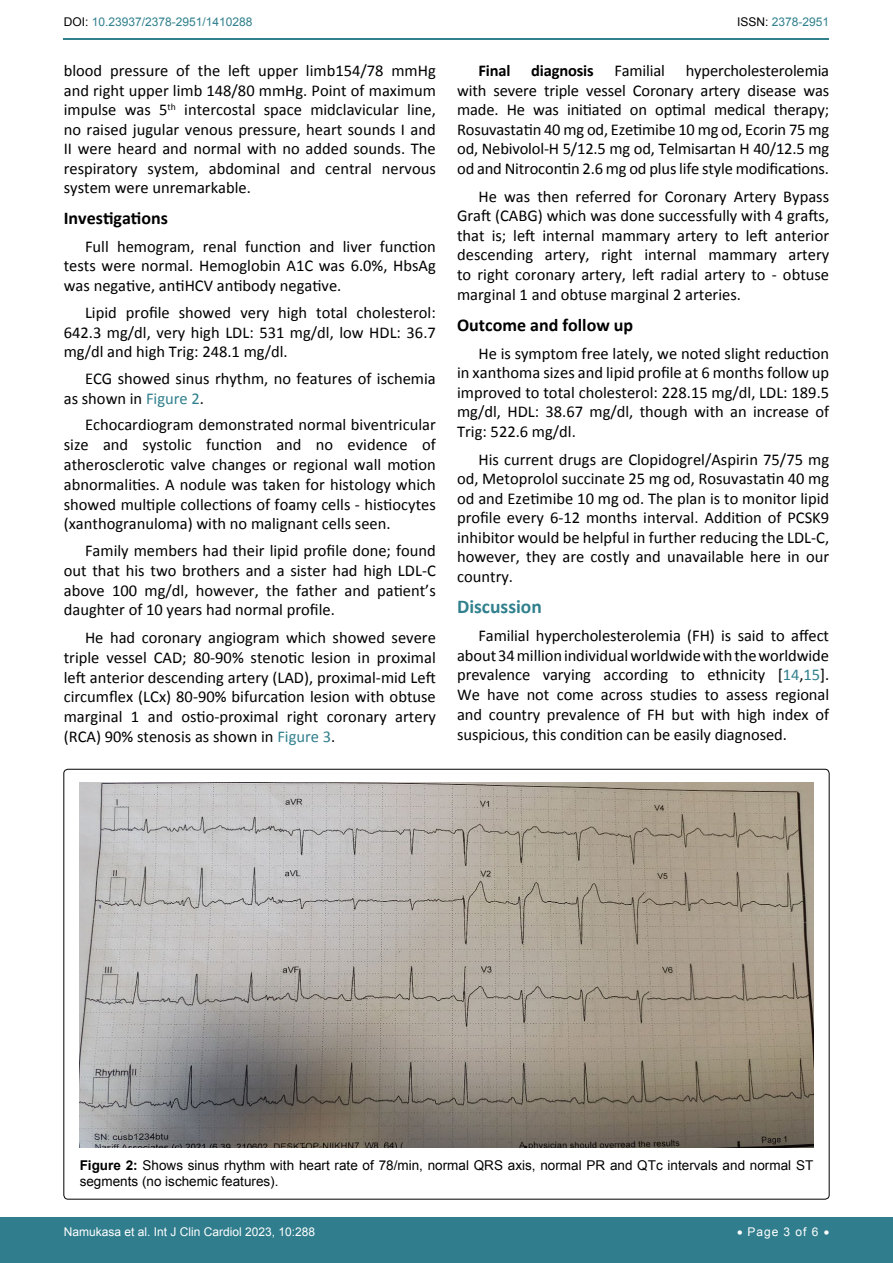
<style>
.page{position:relative;width:893px;height:1263px;background:#fff}
.page>*{position:absolute;margin:0;border:0;box-sizing:border-box;transform-origin:0 0}
.t1{font:700 19.5px "Calibri";color:#30808d}
.t2{font:700 18px "Calibri";color:#000}
.t3{font:16.5px/19.5px "Calibri";color:#000;text-align:justify}
.t4{font:700 16.5px "Calibri";letter-spacing:-.01em;color:#000}
.t5{font:13.5px/16.2px "Arial";color:#000}
.t6{font:12px "Arial";color:#fff}
.t7{font:12px "Arial";color:#30808d}
.s1{color:#000}
.s2{color:#30808d}
.s3{font-weight:700}
</style>
<div class="page">
<div style="left:0;top:1217px;width:893px;height:46px;background:#307d8d"></div>
<hr style="left:64px;top:38px;width:765px;height:2px;background:#30808d">
<img style="left:80px;top:782px;width:733px;height:365px">
<p class="t7" style="left:64px;top:14px;width:190px"><span class="s1">DOI:</span> 10.23937/2378-2951/1410288</p>
<p class="t7" style="left:737px;top:14px;width:94px"><span class="s1">ISSN:</span> 2378-2951</p>
<p class="t3" style="left:64px;top:61px;width:374px">blood pressure of the left upper limb154/78 mmHg and right upper limb 148/80 mmHg. Point of maximum impulse was 5<sup>th</sup> intercostal space midclavicular line, no raised jugular venous pressure, heart sounds I and II were heard and normal with no added sounds. The respiratory system, abdominal and central nervous system were unremarkable.</p>
<p class="t2" style="left:64px;top:207px;width:106px">Investigations</p>
<p class="t3" style="left:64px;top:236px;width:374px;text-indent:21px">Full hemogram, renal function and liver function tests were normal. Hemoglobin A1C was 6.0%, HbsAg was negative, antiHCV antibody negative.</p>
<p class="t3" style="left:64px;top:302px;width:374px;text-indent:21px">Lipid profile showed very high total cholesterol:<br>642.3 mg/dl, very high LDL: 531 mg/dl, low HDL: 36.7 mg/dl and high Trig: 248.1 mg/dl.</p>
<p class="t3" style="left:64px;top:369px;width:374px;text-indent:21px">ECG showed sinus rhythm, no features of ischemia as shown in <span class="s2">Figure 2</span>.</p>
<p class="t3" style="left:64px;top:415px;width:374px;text-indent:21px">Echocardiogram demonstrated normal biventricular size and systolic function and no evidence of atherosclerotic valve changes or regional wall motion abnormalities. A nodule was taken for histology which showed multiple collections of foamy cells - histiocytes (xanthogranuloma) with no malignant cells seen.</p>
<p class="t3" style="left:64px;top:541px;width:374px;text-indent:21px">Family members had their lipid profile done; found out that his two brothers and a sister had high LDL-C above 100 mg/dl, however, the father and patient’s daughter of 10 years had normal profile.</p>
<p class="t3" style="left:64px;top:628px;width:374px;text-indent:21px">He had coronary angiogram which showed severe triple vessel CAD; 80-90% stenotic lesion in proximal left anterior descending artery (LAD), proximal-mid Left circumflex (LCx) 80-90% bifurcation lesion with obtuse marginal 1 and ostio-proximal right coronary artery (RCA) 90% stenosis as shown in <span class="s2">Figure 3</span>.</p>
<p class="t4" style="left:478px;top:60px;width:34px">Final</p>
<p class="t4" style="left:531px;top:60px;width:64px">diagnosis</p>
<p class="t3" style="left:614px;top:61px;width:52px">Familial</p>
<p class="t3" style="left:457px;top:61px;width:374px;text-indent:229px">hypercholesterolemia with severe triple vessel Coronary artery disease was made. He was initiated on optimal medical therapy; Rosuvastatin 40 mg od, Ezetimibe 10 mg od, Ecorin 75 mg od, Nebivolol-H 5/12.5 mg od, Telmisartan H 40/12.5 mg od and Nitrocontin 2.6 mg od plus life style modifications.</p>
<p class="t3" style="left:457px;top:187px;width:374px;text-indent:21px">He was then referred for Coronary Artery Bypass Graft (CABG) which was done successfully with 4 grafts, that is; left internal mammary artery to left anterior descending artery, right internal mammary artery to right coronary artery, left radial artery to - obtuse marginal 1 and obtuse marginal 2 arteries.</p>
<p class="t2" style="left:457px;top:313px;width:178px">Outcome and follow up</p>
<p class="t3" style="left:457px;top:343px;width:374px;text-indent:21px">He is symptom free lately, we noted slight reduction in xanthoma sizes and lipid profile at 6 months follow up improved to total cholesterol: 228.15 mg/dl, LDL: 189.5 mg/dl, HDL: 38.67 mg/dl, though with an increase of Trig: 522.6 mg/dl.</p>
<p class="t3" style="left:457px;top:449px;width:374px;text-indent:21px">His current drugs are Clopidogrel/Aspirin 75/75 mg od, Metoprolol succinate 25 mg od, Rosuvastatin 40 mg od and Ezetimibe 10 mg od. The plan is to monitor lipid profile every 6-12 months interval. Addition of PCSK9 inhibitor would be helpful in further reducing the LDL-C, however, they are costly and unavailable here in our country.</p>
<p class="t1" style="left:457px;top:594px;width:86px">Discussion</p>
<p class="t3" style="left:457px;top:625px;width:374px;text-indent:21px">Familial hypercholesterolemia (FH) is said to affect about 34 million individual worldwide with the worldwide prevalence varying according to ethnicity [<span class="s2">14</span>,<span class="s2">15</span>].<br>We have not come across studies to assess regional and country prevalence of FH but with high index of suspicious, this condition can be easily diagnosed.</p>
<p class="t5" style="left:80px;top:1157px;width:735px"><span class="s3">Figure 2:</span> Shows sinus rhythm with heart rate of 78/min, normal QRS axis, normal PR and QTc intervals and normal ST segments (no ischemic features).</p>
<p class="t6" style="left:64px;top:1223px;width:253px">Namukasa et al. Int J Clin Cardiol 2023, 10:288</p>
<p class="t6" style="left:737px;top:1223px;width:94px">• Page 3 of 6 •</p>
</div>
